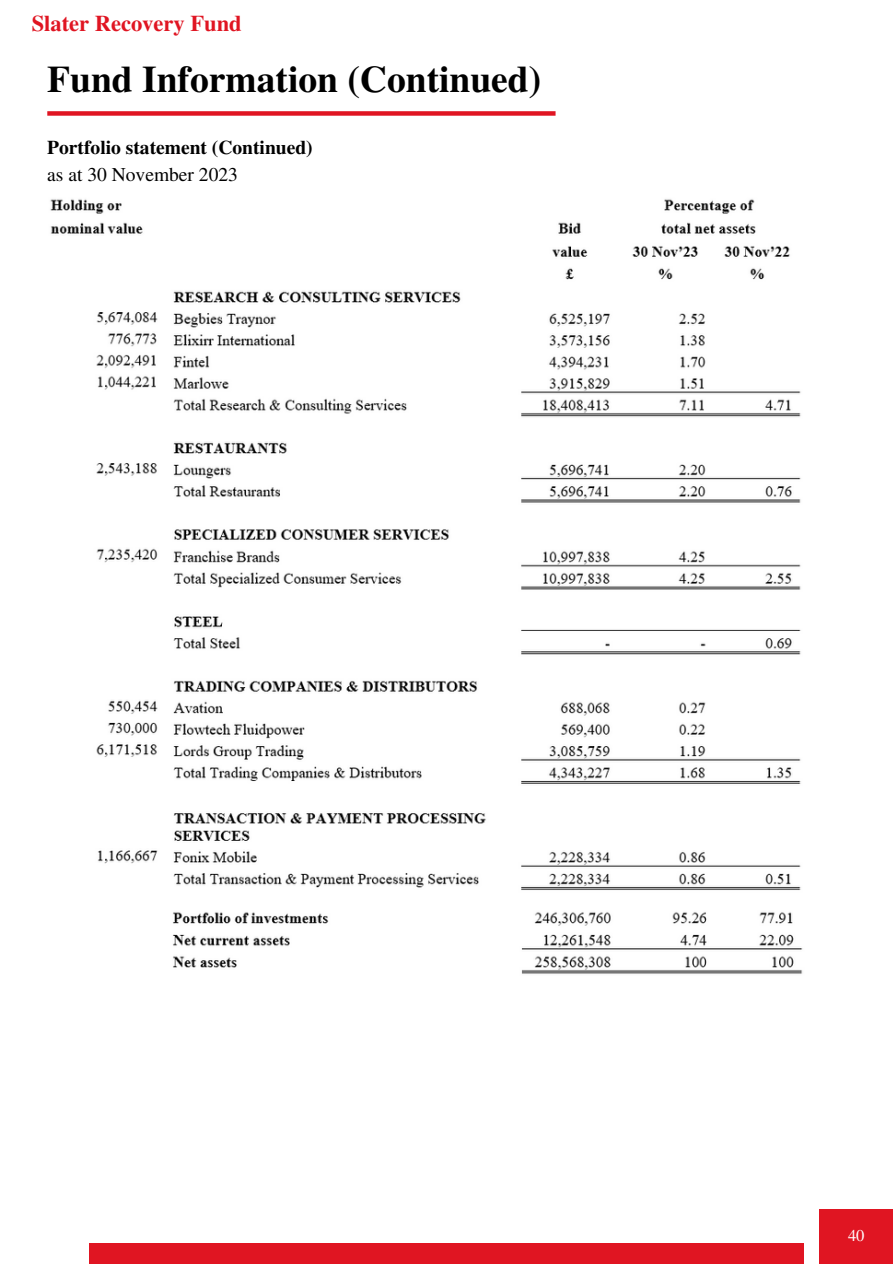
<style>
.page{position:relative;width:893px;height:1264px;background:#fff}
.page>*{position:absolute;margin:0;border:0;box-sizing:border-box;transform-origin:0 0}
.t1{font:700 37.5px "Te X Gyre Termes";color:#000}
.t2{font:700 22.5px "Te X Gyre Termes";color:#e01522}
.t3{font:700 19.5px "Te X Gyre Termes";color:#000}
.t4{font:19.5px "Te X Gyre Termes";color:#000}
.t5{font:16.5px "Te X Gyre Termes";color:#fff}
</style>
<div class="page">
<div style="left:47px;top:111px;width:508px;height:5px;background:#e01522"></div>
<div style="left:89px;top:1243px;width:715px;height:20px;background:#e01522"></div>
<div style="left:819px;top:1209px;width:73px;height:54px;background:#e01522"></div>
<img style="left:50px;top:199px;width:751px;height:691px">
<img style="left:173px;top:912px;width:630px;height:62px">
<p class="t2" style="left:32px;top:6px;width:211px">Slater Recovery Fund</p>
<h1 class="t1" style="left:47px;top:50px;width:495px">Fund Information (Continued)</h1>
<p class="t3" style="left:47px;top:132px;width:267px">Portfolio statement (Continued)</p>
<p class="t4" style="left:47px;top:161px;width:192px">as at 30 November 2023</p>
<p class="t5" style="left:847px;top:1223px;width:18px">40</p>
</div>
